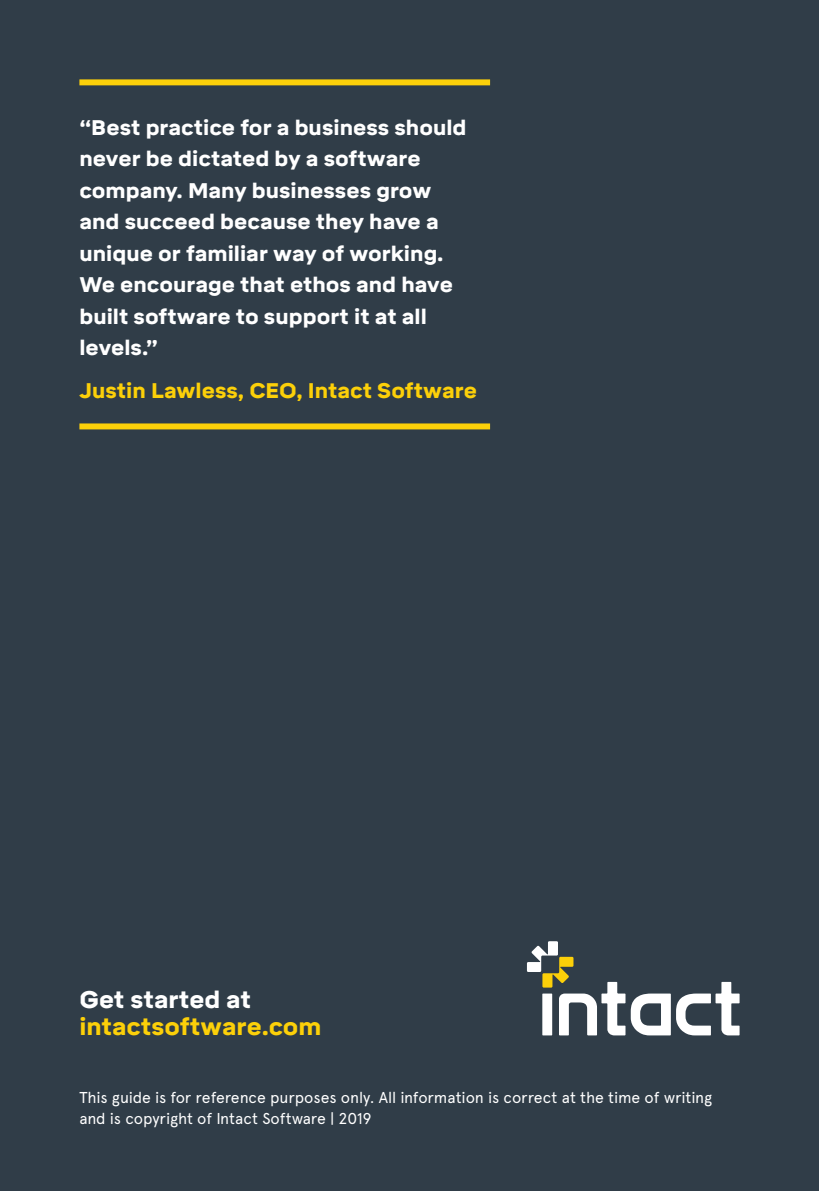
<style>
.page{position:relative;width:819px;height:1191px;background:#303d48}
.page>*{position:absolute;margin:0;border:0;box-sizing:border-box;transform-origin:0 0}
.t1{font:900 23.8px/27.8px "Mikro";color:#fcd009}
.t2{font:900 21px/31.5px "Mikro";color:#fff}
.t3{font:900 21px "Mikro";color:#fcd009}
.t4{font:15.75px/21px "Apercu";letter-spacing:-.01em;color:#fff}
.s1{color:#fff}
</style>
<div class="page">
<div style="left:79px;top:79px;width:411px;height:6px;background:#fcd009"></div>
<div style="left:79px;top:423px;width:411px;height:6px;background:#fcd009"></div>
<svg style="left:676px;top:982px;width:63px;height:53px"></svg>
<svg style="left:527px;top:941px;width:143px;height:94px"></svg>
<p class="t2" style="left:79px;top:112px;width:388px">“Best practice for a business should never be dictated by a software company. Many businesses grow and succeed because they have a unique or familiar way of working.<br>We encourage that ethos and have built software to support it at all levels.”</p>
<p class="t3" style="left:79px;top:378px;width:399px">Justin Lawless, CEO, Intact Software</p>
<p class="t1" style="left:79px;top:985px;width:243px"><span class="s1">Get started at </span>intactsoftware.com</p>
<p class="t4" style="left:79px;top:1086px;width:634px">This guide is for reference purposes only. All information is correct at the time of writing and is copyright of Intact Software | 2019</p>
</div>
